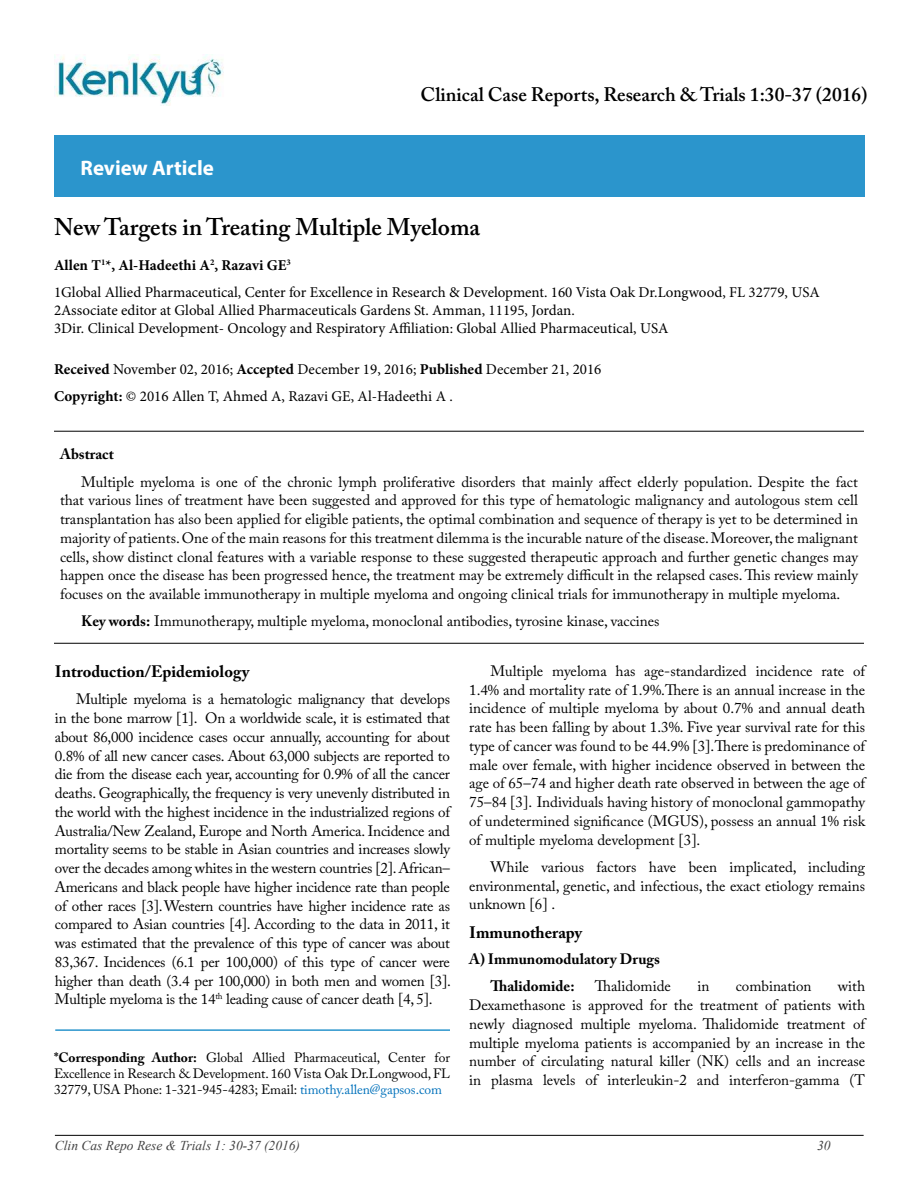
<style>
.page{position:relative;width:918px;height:1188px;background:#fff}
.page>*{position:absolute;margin:0;border:0;box-sizing:border-box;transform-origin:0 0}
.t1{font:600 24px "Adobe Caslon Pro";color:#000}
.t2{font:700 21px "Myriad Pro";color:#fff}
.t3{font:600 19.5px "Adobe Caslon Pro";color:#000}
.t4{font:700 16.5px "Adobe Caslon Pro";color:#000}
.t5{font:15px/18.8px "Adobe Caslon Pro";color:#000;text-align:justify}
.t6{font:15px/26.5px "Minion Pro";color:#000}
.t7{font:700 15px/27.3px "Adobe Caslon Pro";color:#000}
.t8{font:13.5px/16.2px "Adobe Caslon Pro";letter-spacing:-.005em;color:#000;text-align:justify}
.t9{font:italic 13.5px "Times New Roman";color:#434343}
.s1{font-weight:700}
.s2{color:#0071bb}
</style>
<div class="page">
<div style="left:54px;top:135px;width:810px;height:61px;background:#2b95cc"></div>
<hr style="left:55px;top:1135px;width:809px;height:1px;background:#000">
<img style="left:54px;top:54px;width:170px;height:51px">
<hr style="left:54px;top:431px;width:810px;height:1px;background:#000">
<hr style="left:54px;top:643px;width:810px;height:1px;background:#000">
<hr style="left:55px;top:1029px;width:395px;height:2px;background:#2b95cc">
<h2 class="t2" style="left:81px;top:155px;width:135px">Review Article</h2>
<h3 class="t3" style="left:421px;top:86px;width:449px">Clinical Case Reports, Research &amp; Trials 1:30-37 (2016)</h3>
<h1 class="t1" style="left:54px;top:217px;width:428px">New Targets in Treating Multiple Myeloma</h1>
<p class="t6" style="left:54px;top:254px;width:767px"><span class="s1">Allen T</span><sup>1</sup><span class="s1">*, Al-Hadeethi A</span><sup>2</sup><span class="s1">, Razavi GE</span><sup>3<br></sup>1Global Allied Pharmaceutical, Center for Excellence in Research &amp; Development. 160 Vista Oak Dr.Longwood, FL 32779, USA</p>
<p class="t6" style="left:54px;top:302px;width:616px;line-height:18px">2Associate editor at Global Allied Pharmaceuticals Gardens St. Amman, 11195, Jordan.<br>3Dir. Clinical Development- Oncology and Respiratory Affiliation: Global Allied Pharmaceutical, USA</p>
<p class="t6" style="left:54px;top:357px;width:549px"><span class="s1">Received</span> November 02, 2016; <span class="s1">Accepted</span> December 19, 2016; <span class="s1">Published</span> December 21, 2016<br><span class="s1">Copyright:</span> © 2016 Allen T, Ahmed A, Razavi GE, Al-Hadeethi A .</p>
<p class="t7" style="left:60px;top:442px;width:55px">Abstract</p>
<p class="t5" style="left:60px;top:474px;width:800px;text-indent:21px">Multiple myeloma is one of the chronic lymph proliferative disorders that mainly affect elderly population. Despite the fact that various lines of treatment have been suggested and approved for this type of hematologic malignancy and autologous stem cell transplantation has also been applied for eligible patients, the optimal combination and sequence of therapy is yet to be determined in majority of patients. One of the main reasons for this treatment dilemma is the incurable nature of the disease. Moreover, the malignant cells, show distinct clonal features with a variable response to these suggested therapeutic approach and further genetic changes may happen once the disease has been progressed hence, the treatment may be extremely difficult in the relapsed cases. This review mainly focuses on the available immunotherapy in multiple myeloma and ongoing clinical trials for immunotherapy in multiple myeloma.</p>
<p class="t5" style="left:81px;top:613px;width:580px"><span class="s1">Key words:</span> Immunotherapy, multiple myeloma, monoclonal antibodies, tyrosine kinase, vaccines</p>
<p class="t4" style="left:55px;top:665px;width:196px">Introduction/Epidemiology</p>
<p class="t5" style="left:55px;top:691px;width:398px;text-indent:21px">Multiple myeloma is a hematologic malignancy that develops in the bone marrow [1]. On a worldwide scale, it is estimated that about 86,000 incidence cases occur annually, accounting for about 0.8% of all new cancer cases. About 63,000 subjects are reported to die from the disease each year, accounting for 0.9% of all the cancer deaths. Geographically, the frequency is very unevenly distributed in the world with the highest incidence in the industrialized regions of Australia/New Zealand, Europe and North America. Incidence and mortality seems to be stable in Asian countries and increases slowly over the decades among whites in the western countries [2]. African– Americans and black people have higher incidence rate than people of other races [3].Western countries have higher incidence rate as compared to Asian countries [4]. According to the data in 2011, it was estimated that the prevalence of this type of cancer was about 83,367. Incidences (6.1 per 100,000) of this type of cancer were higher than death (3.4 per 100,000) in both men and women [3].<br>Multiple myeloma is the 14<sup>th</sup> leading cause of cancer death [4, 5].</p>
<p class="t5" style="left:469px;top:663px;width:398px;text-indent:21px">Multiple myeloma has age-standardized incidence rate of 1.4% and mortality rate of 1.9%.There is an annual increase in the incidence of multiple myeloma by about 0.7% and annual death rate has been falling by about 1.3%. Five year survival rate for this type of cancer was found to be 44.9% [3].There is predominance of male over female, with higher incidence observed in between the age of 65–74 and higher death rate observed in between the age of 75–84 [3]. Individuals having history of monoclonal gammopathy of undetermined significance (MGUS), possess an annual 1% risk of multiple myeloma development [3].</p>
<p class="t5" style="left:469px;top:859px;width:398px;text-indent:21px">While various factors have been implicated, including environmental, genetic, and infectious, the exact etiology remains unknown [6] .</p>
<p class="t4" style="left:469px;top:925px;width:115px">Immunotherapy</p>
<p class="t7" style="left:490px;top:947px;width:171px;text-indent:-21px">A) Immunomodulatory Drugs<br>Thalidomide:</p>
<p class="t5" style="left:595px;top:979px;width:78px">Thalidomide</p>
<p class="t5" style="left:697px;top:979px;width:13px">in</p>
<p class="t5" style="left:736px;top:979px;width:77px">combination</p>
<p class="t5" style="left:469px;top:979px;width:398px;text-indent:369px">with Dexamethasone is approved for the treatment of patients with newly diagnosed multiple myeloma. Thalidomide treatment of multiple myeloma patients is accompanied by an increase in the number of circulating natural killer (NK) cells and an increase in plasma levels of interleukin-2 and interferon-gamma (T</p>
<p class="t8" style="left:54px;top:1051px;width:398px"><span class="s1">*Corresponding Author:</span> Global Allied Pharmaceutical, Center for Excellence in Research &amp; Development. 160 Vista Oak Dr.Longwood, FL 32779, USA Phone: 1-321-945-4283; Email: <span class="s2">timothy.allen@gapsos.com</span></p>
<p class="t9" style="left:55px;top:1141px;width:247px">Clin Cas Repo Rese &amp; Trials 1: 30-37 (2016)</p>
<p class="t9" style="left:817px;top:1141px;width:15px">30</p>
</div>
